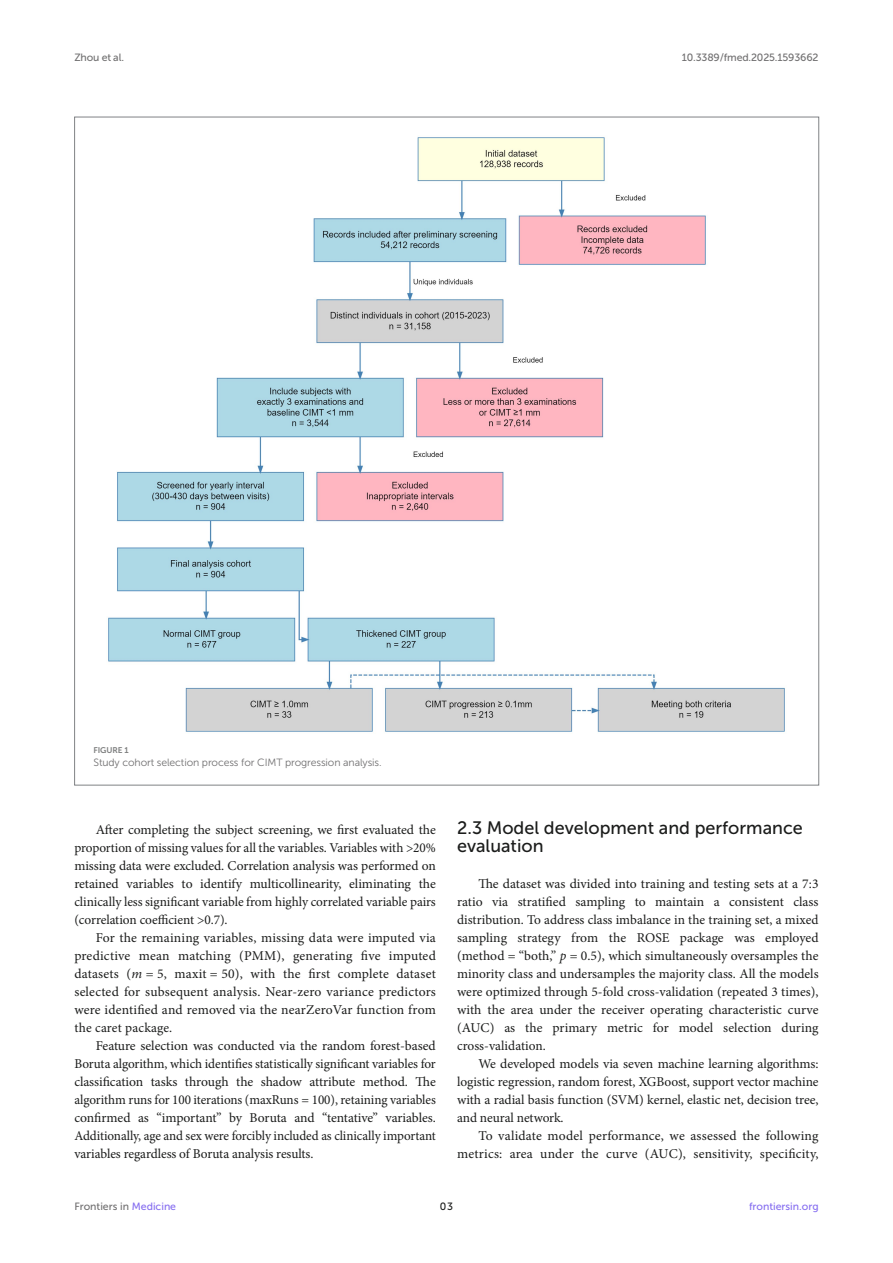
<style>
.page{position:relative;width:893px;height:1263px;background:#fff}
.page>*{position:absolute;margin:0;border:0;box-sizing:border-box;transform-origin:0 0}
.HEAD_2{font:18px/18px "Museo Sans 500";color:#1b1c1b}
.TEXT{font:13.5px/18px "Minion Pro";color:#1b1c1b;text-align:justify}
.FIG_LEG{font:10.5px "Museo Sans 300";letter-spacing:-.01em;color:#706f70}
.t1{font:10.5px "Museo Sans 500";letter-spacing:-.015em;color:#706f70}
.t2{font:10.5px "Museo Sans 500";color:#856df0}
.t3{font:10.5px "Museo Sans 500";color:#1b1c1b}
.FIG_HD{font:8.25px "Museo Sans 700";letter-spacing:-.01em;color:#7e7f7f}
.s1{font-style:italic}
.s2{color:#856df0}
</style>
<div class="page">
<img style="left:108px;top:137px;width:677px;height:595px">
<p class="t1" style="left:74px;top:51px;width:51px">Zhou et al.</p>
<p class="t1" style="left:682px;top:51px;width:138px">10.3389/fmed.2025.1593662</p>
<p class="FIG_HD" style="left:94px;top:745px;width:37px">FIGURE 1</p>
<p class="FIG_LEG" style="left:94px;top:757px;width:290px">Study cohort selection process for CIMT progression analysis.</p>
<p class="TEXT" style="left:74px;top:821px;width:363px;text-indent:21px">After completing the subject screening, we first evaluated the proportion of missing values for all the variables. Variables with &gt;20% missing data were excluded. Correlation analysis was performed on retained variables to identify multicollinearity, eliminating the clinically less significant variable from highly correlated variable pairs (correlation coefficient &gt;0.7).</p>
<p class="TEXT" style="left:74px;top:929px;width:363px;text-indent:21px">For the remaining variables, missing data were imputed via predictive mean matching (PMM), generating five imputed datasets (<span class="s1">m</span> = 5, maxit = 50), with the first complete dataset selected for subsequent analysis. Near-zero variance predictors were identified and removed via the nearZeroVar function from the caret package.</p>
<p class="TEXT" style="left:74px;top:1037px;width:363px;text-indent:21px">Feature selection was conducted via the random forest-based Boruta algorithm, which identifies statistically significant variables for classification tasks through the shadow attribute method. The algorithm runs for 100 iterations (maxRuns = 100), retaining variables confirmed as “important” by Boruta and “tentative” variables.<br>Additionally, age and sex were forcibly included as clinically important variables regardless of Boruta analysis results.</p>
<p class="HEAD_2" style="left:457px;top:819px;width:347px">2.3 Model development and performance evaluation</p>
<p class="TEXT" style="left:457px;top:875px;width:363px;text-indent:21px">The dataset was divided into training and testing sets at a 7:3 ratio via stratified sampling to maintain a consistent class distribution. To address class imbalance in the training set, a mixed sampling strategy from the ROSE package was employed (method = “both,” <span class="s1">p</span> = 0.5), which simultaneously oversamples the minority class and undersamples the majority class. All the models were optimized through 5-fold cross-validation (repeated 3 times), with the area under the receiver operating characteristic curve (AUC) as the primary metric for model selection during cross-validation.</p>
<p class="TEXT" style="left:457px;top:1055px;width:363px;text-indent:21px">We developed models via seven machine learning algorithms: logistic regression, random forest, XGBoost, support vector machine with a radial basis function (SVM) kernel, elastic net, decision tree, and neural network.</p>
<p class="TEXT" style="left:457px;top:1127px;width:363px;text-align:right">To validate model performance, we assessed the following metrics: area under the curve (AUC), sensitivity, specificity,</p>
<p class="t1" style="left:74px;top:1200px;width:103px">Frontiers in <span class="s2">Medicine</span></p>
<p class="t3" style="left:440px;top:1200px;width:15px">03</p>
<p class="t2" style="left:749px;top:1200px;width:71px">frontiersin.org</p>
</div>
